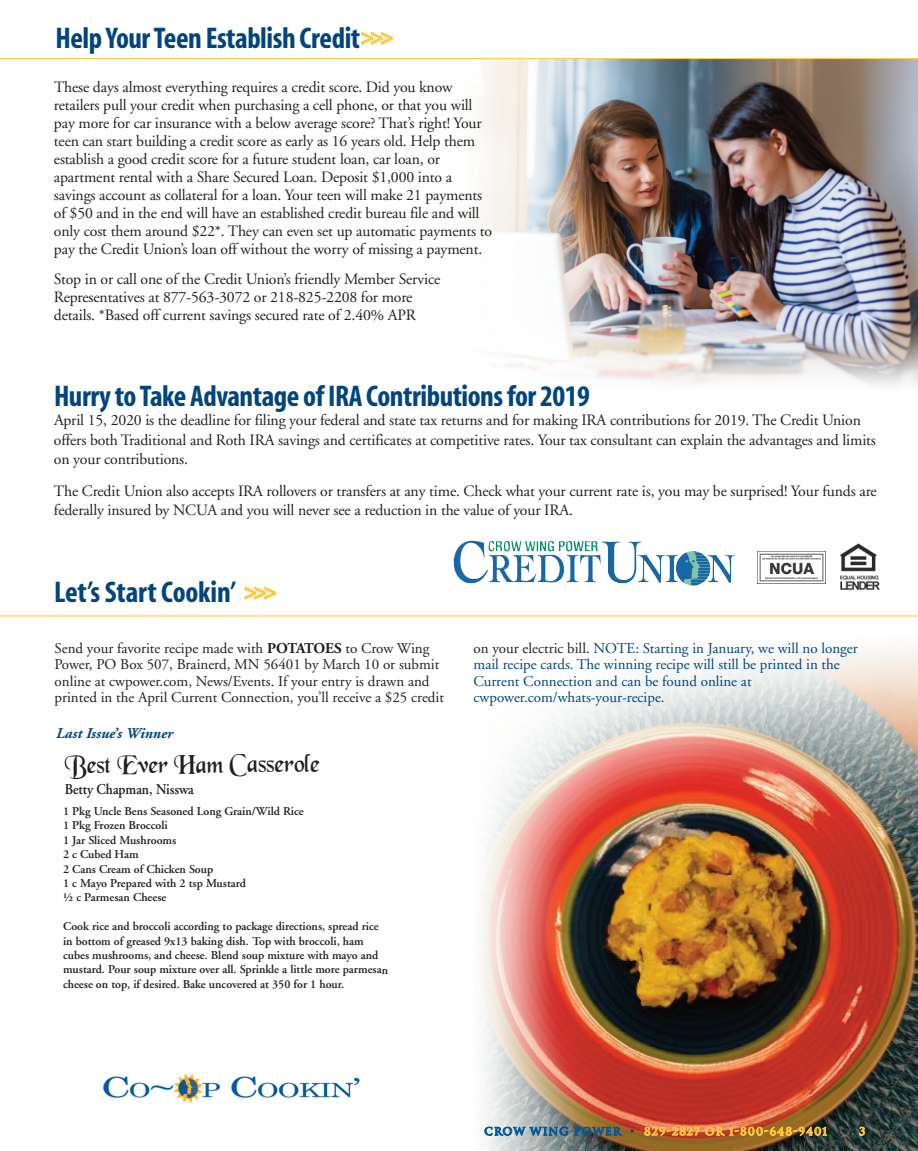
<style>
.page{position:relative;width:918px;height:1151px;background:#fff}
.page>*{position:absolute;margin:0;border:0;box-sizing:border-box;transform-origin:0 0}
.t1{font:700 condensed 30px "Myriad";letter-spacing:-.015em;color:#01457f}
.t2{font:27px "Black Chancery";color:#231f20;scale:.9 1}
.t3{font:15.75px/18px "Adobe Garamond";letter-spacing:-.01em;color:#231f20}
.t4{font:15px/16.5px "Adobe Garamond";color:#231f20}
.t5{font:15px/16.5px "Adobe Garamond";color:#01457f}
.t6{font:600 15px "Adobe Garamond";color:#231f20;scale:.9 1}
.t7{font:italic 700 15px "Adobe Garamond";color:#01457f}
.t8{font:600 12px/14.4px "Adobe Garamond";color:#231f20}
.t9{font:700 10.5px "Trajan";letter-spacing:.105em;color:#ffc938}
.s1{font-size:22.5px;color:#ffc938}
.s2{font-weight:700}
.s3{color:#231f20}
.s4{color:#00599a}
.s5{color:#01457f}
</style>
<div class="page">
<img style="left:420px;top:59px;width:498px;height:327px">
<img style="left:469px;top:616px;width:449px;height:534px">
<svg style="left:244px;top:586px;width:33px;height:14px"></svg>
<hr style="left:0;top:58px;width:918px;height:1px;background:#ffc938">
<svg style="left:361px;top:31px;width:32px;height:15px"></svg>
<img style="left:485px;top:1091px;width:137px;height:45px">
<svg style="left:644px;top:1126px;width:183px;height:13px;background:#bb7b32"></svg>
<svg style="left:859px;top:1126px;width:6px;height:9px"></svg>
<img style="left:103px;top:1073px;width:257px;height:31px">
<hr style="left:0;top:615px;width:918px;height:1px;background:#ffc938">
<img style="left:454px;top:540px;width:141px;height:43px">
<img style="left:840px;top:543px;width:40px;height:47px">
<img style="left:757px;top:551px;width:68px;height:32px">
<p class="t1" style="left:56px;top:23px;width:340px">Help YourTeen Establish Credit<span class="s1">&gt;&gt;&gt;</span></p>
<p class="t3" style="left:54px;top:79px;width:440px">These days almost everything requires a credit score. Did you know retailers pull your credit when purchasing a cell phone, or that you will pay more for car insurance with a below average score? That’s right! Your teen can start building a credit score as early as 16 years old. Help them establish a good credit score for a future student loan, car loan, or apartment rental with a Share Secured Loan. Deposit $1,000 into a savings account as collateral for a loan. Your teen will make 21 payments of $50 and in the end will have an established credit bureau file and will only cost them around $22*. They can even set up automatic payments to pay the Credit Union’s loan off without the worry of missing a payment.</p>
<p class="t3" style="left:54px;top:271px;width:388px">Stop in or call one of the Credit Union’s friendly Member Service<br>Representatives at 877-563-3072 or 218-825-2208 for more details. *Based off current savings secured rate of 2.40% APR</p>
<p class="t1" style="left:54px;top:380px;width:537px">Hurryto Take Advantage ofIRA Contributionsfor 2019</p>
<p class="t3" style="left:54px;top:411px;width:824px;line-height:19.5px">April 15, 2020 is the deadline for filing your federal and state tax returns and for making IRA contributions for 2019. The Credit Union offers both Traditional and Roth IRA savings and certificates at competitive rates. Your tax consultant can explain the advantages and limits on your contributions.</p>
<p class="t3" style="left:54px;top:481px;width:824px;line-height:19.5px">The Credit Union also accepts IRA rollovers or transfers at any time. Check what your current rate is, you may be surprised! Your funds are federally insured by NCUA and you will never see a reduction in the value of your IRA.</p>
<p class="t1" style="left:54px;top:577px;width:224px">Let’sStartCookin’ <span class="s1">&gt;&gt;&gt;</span></p>
<p class="t4" style="left:55px;top:639px;width:391px">Send your favorite recipe made with <span class="s2">POTATOES</span> to Crow Wing Power, PO Box 507, Brainerd, MN 56401 by March 10 or submit online at cwpower.com, News/Events. If your entry is drawn and printed in the April Current Connection, you’ll receive a $25 credit</p>
<p class="t5" style="left:474px;top:640px;width:386px"><span class="s3">on your electric bill.</span> NOTE: Starting in January, we will no longer mail recipe cards. The winning recipe will still be printed in the Current Connection and can be found online at cwpower.com/whats-your-recipe.</p>
<p class="t7" style="left:56px;top:724px;width:119px">Last Issue’s Winner</p>
<p class="t2" style="left:65px;top:754px;width:286px">Best Ever Ham Casserole</p>
<p class="t6" style="left:65px;top:780px;width:145px">Betty Chapman, Nisswa</p>
<p class="t8" style="left:63px;top:804px;width:242px">1 Pkg Uncle Bens Seasoned Long Grain/Wild Rice<br>1 Pkg Frozen Broccoli<br>1 Jar Sliced Mushrooms<br>2 c Cubed Ham<br>2 Cans Cream of Chicken Soup<br>1 c Mayo Prepared with 2 tsp Mustard<br>½ c Parmesan Cheese</p>
<p class="t8" style="left:63px;top:919px;width:327px">Cook rice and broccoli according to package directions, spread rice in bottom of greased 9x13 baking dish. Top with broccoli, ham cubes mushrooms, and cheese. Blend soup mixture with mayo and mustard. Pour soup mixture over all. Sprinkle a little more parmesan cheese on top, if desired. Bake uncovered at 350 for 1 hour.</p>
<p class="t9" style="left:484px;top:1124px;width:344px"><span class="s4">CROW WING POWER</span> <span class="s5">•</span> 829-2827 OR 1-800-648-9401</p>
<p class="t9" style="left:859px;top:1124px;width:8px">3</p>
</div>
